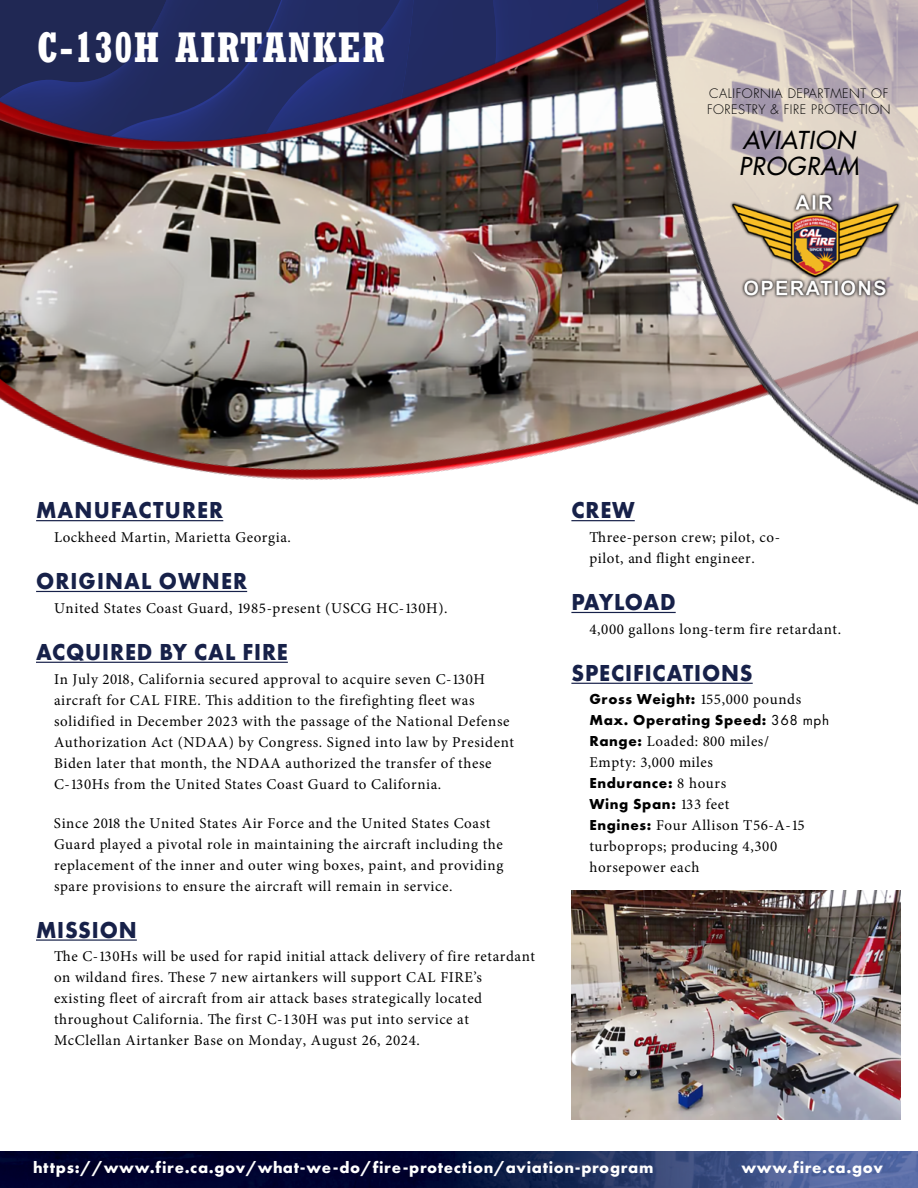
<style>
.page{position:relative;width:918px;height:1188px;background:#fff}
.page>*{position:absolute;margin:0;border:0;box-sizing:border-box;transform-origin:0 0}
.t1{font:700 condensed 42px "Rockwell";letter-spacing:.04em;color:#fff}
.t2{font:italic 500 24.15px/26.5px "Futura Std";letter-spacing:.04em;color:#000}
.t3{font:700 24px "Futura PT";letter-spacing:.04em;color:#172149;scale:.93 1}
.t4{font:700 24px "Futura PT";letter-spacing:.01em;color:#172149;scale:.93 1}
.t5{font:700 16.5px "Futura PT";letter-spacing:.04em;color:#fff}
.t6{font:15px/21px "Minion Pro";letter-spacing:.04em;color:#000}
.t7{font:700 15px/21px "Futura PT";letter-spacing:.04em;color:#000}
.t8{font:300 12.75px/16.5px "Futura Std";letter-spacing:.04em;color:#000}
.s1{font-family:"Futura PT";font-weight:700}
.s2{font-weight:400}
.s3{font-family:"Minion Pro";font-weight:400}
</style>
<div class="page">
<img style="left:0;top:0;width:627px;height:79px">
<img style="left:0;top:79px;width:676px;height:535px">
<img style="left:0;top:1151px;width:918px;height:37px">
<img style="left:571px;top:890px;width:330px;height:230px">
<hr style="left:36px;top:520px;width:187px;height:1px;background:#172149">
<hr style="left:36px;top:591px;width:211px;height:1px;background:#172149">
<hr style="left:36px;top:662px;width:252px;height:1px;background:#172149">
<hr style="left:36px;top:939px;width:101px;height:2px;background:#172149">
<hr style="left:571px;top:520px;width:64px;height:1px;background:#172149">
<hr style="left:571px;top:612px;width:105px;height:1px;background:#172149">
<hr style="left:571px;top:683px;width:182px;height:1px;background:#172149">
<img style="left:627px;top:0;width:291px;height:520px">
<h1 class="t1" style="left:37px;top:22px;width:349px">C-130H AIRTANKER</h1>
<p class="t8" style="left:707px;top:85px;width:185px">CALIFORNIA DEPARTMENT OF<br>FORESTRY &amp; FIRE PROTECTION</p>
<h2 class="t2" style="left:739px;top:127px;width:121px">AVIATION<br>PROGRAM</h2>
<h3 class="t3" style="left:36px;top:495px;width:203px">MANUFACTURER</h3>
<p class="t6" style="left:54px;top:527px;width:238px">Lockheed Martin, Marietta Georgia.</p>
<h3 class="t3" style="left:36px;top:566px;width:228px">ORIGINAL OWNER</h3>
<p class="t6" style="left:54px;top:598px;width:395px">United States Coast Guard, 1985-present (USCG HC-130H).</p>
<h3 class="t3" style="left:36px;top:636px;width:272px">ACQUIRED BY CAL FIRE</h3>
<p class="t6" style="left:54px;top:668px;width:462px">In July 2018, California secured approval to acquire seven C-130H aircraft for CAL FIRE. This addition to the firefighting fleet was solidified in December 2023 with the passage of the National Defense Authorization Act (NDAA) by Congress. Signed into law by President Biden later that month, the NDAA authorized the transfer of these C-130Hs from the United States Coast Guard to California.</p>
<p class="t6" style="left:54px;top:812px;width:451px">Since 2018 the United States Air Force and the United States Coast Guard played a pivotal role in maintaining the aircraft including the replacement of the inner and outer wing boxes, paint, and providing spare provisions to ensure the aircraft will remain in service.</p>
<h3 class="t3" style="left:36px;top:914px;width:110px">MISSION</h3>
<p class="t6" style="left:54px;top:946px;width:483px">The C-130Hs will be used for rapid initial attack delivery of fire retardant on wildand fires. These 7 new airtankers will support CAL FIRE’s existing fleet of aircraft from air attack bases strategically located throughout California. The first C-130H was put into service at McClellan Airtanker Base on Monday, August 26, 2024.</p>
<h3 class="t3" style="left:571px;top:495px;width:70px">CREW</h3>
<p class="t6" style="left:589px;top:527px;width:192px">Three-person crew; pilot, co&shy;pilot, and flight engineer.</p>
<h3 class="t4" style="left:571px;top:587px;width:114px">PAYLOAD</h3>
<p class="t6" style="left:589px;top:619px;width:253px">4,000 gallons long-term fire retardant.</p>
<h3 class="t3" style="left:571px;top:657px;width:196px">SPECIFICATIONS</h3>
<p class="t6" style="left:589px;top:689px;width:213px"><span class="s1">Gross Weight:</span> 155,000 pounds</p>
<p class="t7" style="left:589px;top:709px;width:241px">Max. Operating Speed: <span class="s2">368 mph</span></p>
<p class="t6" style="left:589px;top:731px;width:181px"><span class="s1">Range:</span> Loaded: 800 miles/<br>Empty: 3,000 miles</p>
<p class="t7" style="left:589px;top:772px;width:142px">Endurance: <span class="s3">8 hours<br></span>Wing Span: <span class="s3">133 feet</span></p>
<p class="t6" style="left:589px;top:815px;width:217px"><span class="s1">Engines:</span> Four Allison T56-A-15 turboprops; producing 4,300 horsepower each</p>
<p class="t5" style="left:33px;top:1156px;width:622px">https://www.fire.ca.gov/what-we-do/fire-protection/aviation-program</p>
<p class="t5" style="left:741px;top:1156px;width:143px">www.fire.ca.gov</p>
</div>
